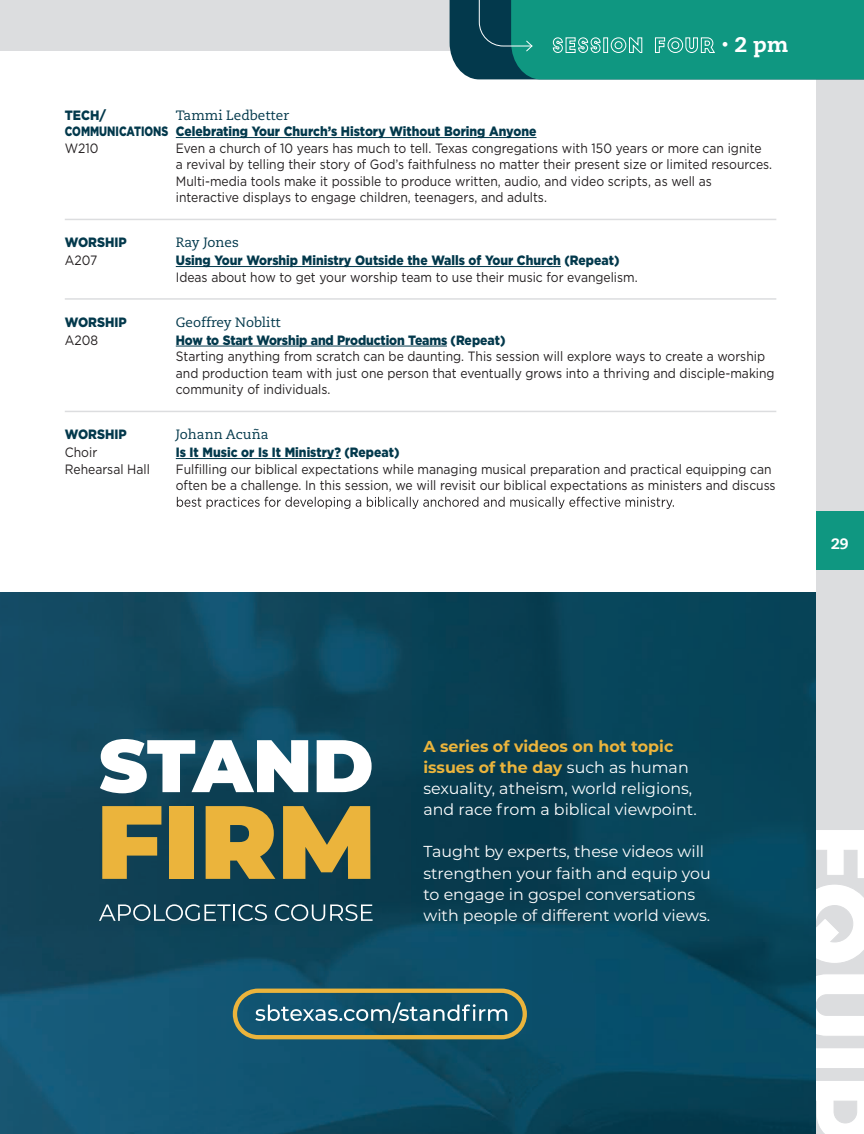
<style>
.page{position:relative;width:864px;height:1134px;background:#dcdddf}
.page>*{position:absolute;margin:0;border:0;box-sizing:border-box;transform-origin:0 0}
.t1{font:800 21px "Caecilia LT Pro 85";color:#fff}
.t2{font:15.9px/21.1px "Montserrat";color:#fff}
.t3{font:800 15px "Caecilia LT Pro 85";color:#fff}
.t4{font:13.5px/16.5px "Gotham";color:#231f20;scale:.9 1}
.t5{font:900 13.5px/16.5px "Gotham";color:#03394c;scale:.78 1}
.t6{font:13.5px "Caecilia LT Pro 55 Roman";color:#03394c}
.t7{font:900 13.5px "Gotham";color:#03394c;scale:.9 1}
.t8{font:900 13.5px "Gotham";color:#03394c;scale:.91 1}
.s1{font-size:13.5px}
.s2{font-family:"Caecilia LT Pro 55 Roman";font-weight:400}
.s3{font-weight:400;color:#231f20}
.s4{font-weight:900;color:#03394c}
.s5{font-weight:700;color:#ebb43c}
</style>
<div class="page">
<div style="left:801px;top:512px;width:63px;height:58px;background:#0f9781"></div>
<div style="left:0;top:51px;width:816px;height:1083px;background:#fff"></div>
<svg style="left:816px;top:830px;width:48px;height:206px"></svg>
<svg style="left:816px;top:1048px;width:48px;height:20px"></svg>
<svg style="left:816px;top:1081px;width:48px;height:53px"></svg>
<hr style="left:176px;top:137px;width:361px;height:1px;background:#03394c">
<hr style="left:65px;top:219px;width:711px;height:1px;background:#dcdddf">
<hr style="left:176px;top:266px;width:385px;height:1px;background:#03394c">
<hr style="left:65px;top:298px;width:711px;height:2px;background:#dcdddf">
<hr style="left:176px;top:346px;width:271px;height:1px;background:#03394c">
<hr style="left:65px;top:411px;width:711px;height:1px;background:#dcdddf">
<hr style="left:176px;top:458px;width:165px;height:1px;background:#03394c">
<svg style="left:177px;top:497px;width:497px;height:12px"></svg>
<svg style="left:450px;top:0;width:414px;height:79px;background:#148c7c"></svg>
<img style="left:0;top:592px;width:816px;height:542px">
<svg style="left:100px;top:739px;width:208px;height:54px"></svg>
<svg style="left:317px;top:740px;width:55px;height:52px"></svg>
<svg style="left:99px;top:904px;width:168px;height:17px;background:#466c7b"></svg>
<svg style="left:275px;top:904px;width:98px;height:17px;background:#476d7c"></svg>
<svg style="left:102px;top:806px;width:59px;height:73px;background:#a79043"></svg>
<div style="left:169px;top:806px;width:25px;height:73px;background:#ebb43c"></div>
<svg style="left:206px;top:806px;width:69px;height:73px;background:#bd9b40"></svg>
<svg style="left:283px;top:806px;width:87px;height:73px;background:#b19540"></svg>
<svg style="left:255px;top:1002px;width:252px;height:21px;background:#43768b"></svg>
<div style="left:233px;top:989px;width:294px;height:50px;border:4px solid #ebb43c;border-radius:23px"></div>
<p class="t1" style="left:722px;top:31px;width:68px"><span class="s1">•</span> 2 pm</p>
<p class="t8" style="left:65px;top:106px;width:47px">TECH/</p>
<p class="t5" style="left:65px;top:107px;width:606px;text-indent:111px"><span class="s2">Tammi Ledbetter<br></span>COMMUNICATIONS Celebrating Your Church’s History Without Boring Anyone<br><span class="s3">W210</span></p>
<p class="t4" style="left:176px;top:139px;width:664px">Even a church of 10 years has much to tell. Texas congregations with 150 years or more can ignite<br>a revival by telling their story of God’s faithfulness no matter their present size or limited resources.<br>Multi-media tools make it possible to produce written, audio, and video scripts, as well as interactive displays to engage children, teenagers, and adults.</p>
<p class="t8" style="left:65px;top:233px;width:70px">WORSHIP</p>
<p class="t6" style="left:176px;top:234px;width:64px">Ray Jones</p>
<p class="t4" style="left:65px;top:252px;width:38px">A207</p>
<p class="t4" style="left:176px;top:252px;width:515px"><span class="s4">Using Your Worship Ministry Outside the Walls of Your Church (Repeat)<br></span>Ideas about how to get your worship team to use their music for evangelism.</p>
<p class="t8" style="left:65px;top:313px;width:70px">WORSHIP</p>
<p class="t6" style="left:176px;top:313px;width:107px">Geoffrey Noblitt</p>
<p class="t4" style="left:65px;top:331px;width:38px">A208</p>
<p class="t4" style="left:176px;top:331px;width:667px"><span class="s4">How to Start Worship and Production Teams (Repeat)<br></span>Starting anything from scratch can be daunting. This session will explore ways to create a worship and production team with just one person that eventually grows into a thriving and disciple-making community of individuals.</p>
<p class="t8" style="left:65px;top:425px;width:70px">WORSHIP</p>
<p class="t6" style="left:176px;top:426px;width:94px">Johann Acuña</p>
<p class="t4" style="left:65px;top:444px;width:38px">Choir</p>
<p class="t7" style="left:176px;top:443px;width:250px">Is It Music or Is It Ministry? (Repeat)</p>
<p class="t4" style="left:65px;top:460px;width:96px">Rehearsal Hall</p>
<p class="t4" style="left:176px;top:460px;width:668px">Fulfilling our biblical expectations while managing musical preparation and practical equipping can often be a challenge. In this session, we will revisit our biblical expectations as ministers and discuss</p>
<p class="t3" style="left:831px;top:534px;width:19px">29</p>
<p class="t2" style="left:423px;top:735px;width:275px"><span class="s5">A series of videos on hot topic issues of the day</span> such as human sexuality, atheism, world religions, and race from a biblical viewpoint.</p>
<p class="t2" style="left:423px;top:841px;width:289px">Taught by experts, these videos will strengthen your faith and equip you to engage in gospel conversations with people of different world views.</p>
</div>
